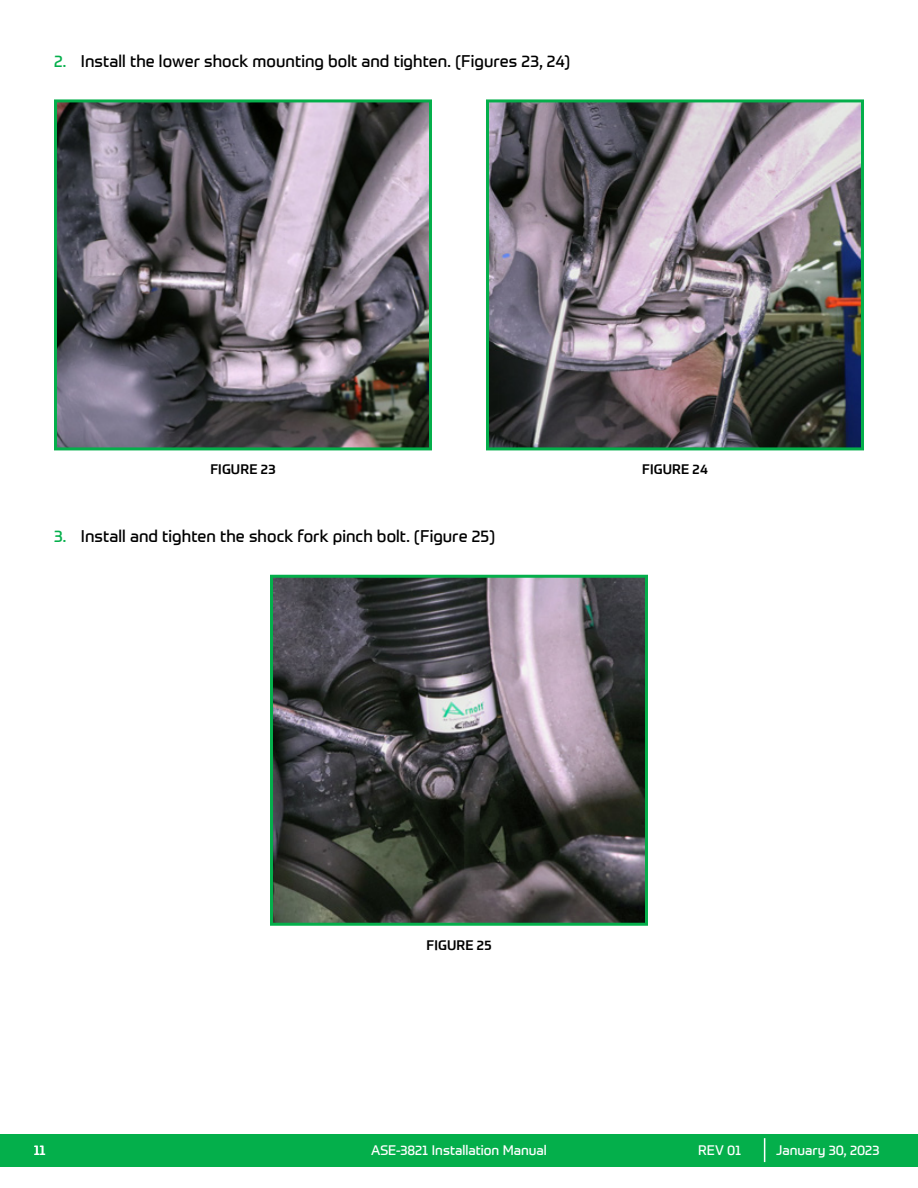
<style>
.page{position:relative;width:918px;height:1188px;background:#fff}
.page>*{position:absolute;margin:0;border:0;box-sizing:border-box;transform-origin:0 0}
.t1{font:16.5px "Prometo";letter-spacing:.005em;color:#000}
.t2{font:13.5px "Prometo";color:#fff}
.t3{font:500 13.5px "Prometo";letter-spacing:.01em;color:#000}
.s1{color:#04af4b}
</style>
<div class="page">
<div style="left:0;top:1134px;width:918px;height:32px;background:#04af4b"></div>
<svg style="left:764px;top:1138px;width:1px;height:24px"></svg>
<img style="left:58px;top:103px;width:370px;height:343px">
<div style="left:54px;top:99px;width:378px;height:351px;border:3px solid #04af4b"></div>
<img style="left:490px;top:103px;width:370px;height:343px">
<div style="left:486px;top:99px;width:378px;height:351px;border:3px solid #04af4b"></div>
<img style="left:274px;top:579px;width:370px;height:343px">
<div style="left:270px;top:575px;width:378px;height:351px;border:3px solid #04af4b"></div>
<p class="t1" style="left:54px;top:51px;width:518px"><span class="s1">2.</span> Install the lower shock mounting bolt and tighten. (Figures 23, 24)</p>
<p class="t3" style="left:210px;top:461px;width:67px">FIGURE 23</p>
<p class="t3" style="left:642px;top:461px;width:67px">FIGURE 24</p>
<p class="t1" style="left:54px;top:526px;width:443px"><span class="s1">3.</span> Install and tighten the shock fork pinch bolt. (Figure 25)</p>
<p class="t3" style="left:426px;top:937px;width:67px">FIGURE 25</p>
<p class="t2" style="left:34px;top:1142px;width:14px">11</p>
<p class="t2" style="left:371px;top:1142px;width:177px">ASE-3821 Installation Manual</p>
<p class="t2" style="left:698px;top:1142px;width:45px">REV 01</p>
<p class="t2" style="left:776px;top:1142px;width:105px">January 30, 2023</p>
</div>
